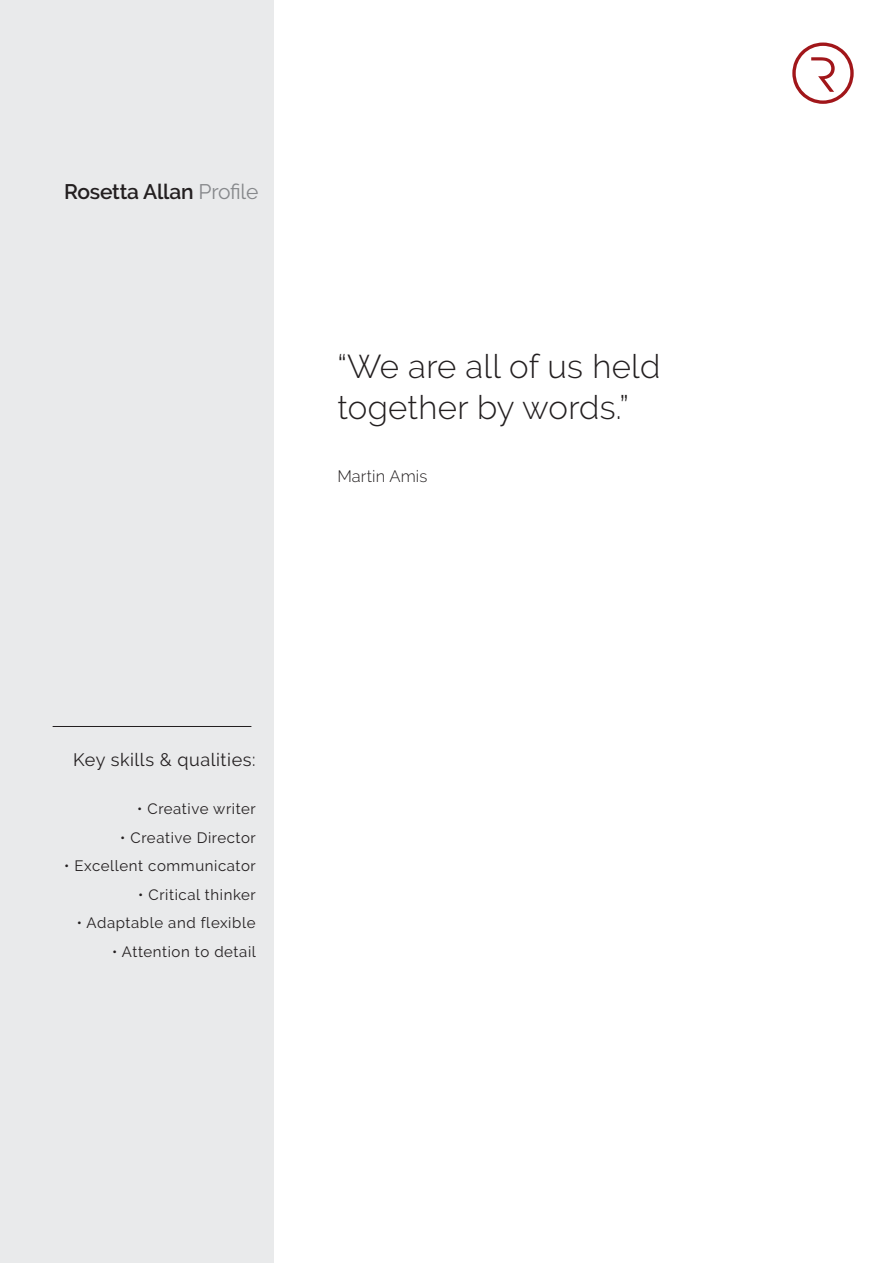
<style>
.page{position:relative;width:893px;height:1263px;background:#fff}
.page>*{position:absolute;margin:0;border:0;box-sizing:border-box;transform-origin:0 0}
.t1{font:300 33px/40.5px "Raleway";letter-spacing:.01em;color:#231f20}
.t2{font:600 21px "Raleway";letter-spacing:-.01em;color:#231f20}
.t3{font:18px "Raleway";letter-spacing:.03em;color:#231f20}
.t4{font:300 16.5px "Raleway";letter-spacing:.01em;color:#231f20}
.t5{font:15px "Raleway";letter-spacing:.04em;color:#231f20}
.s1{font-weight:400;color:#86888b}
</style>
<div class="page">
<div style="left:0;top:0;width:273px;height:1263px;background:#e9eaeb"></div>
<hr style="left:53px;top:726px;width:198px;height:1px;background:#231f20">
<svg style="left:792px;top:43px;width:62px;height:61px"></svg>
<p class="t2" style="left:64px;top:180px;width:196px">Rosetta Allan <span class="s1">Profile</span></p>
<p class="t1" style="left:337px;top:346px;width:325px">“We are all of us held together by words.”</p>
<p class="t4" style="left:337px;top:466px;width:92px">Martin Amis</p>
<p class="t3" style="left:73px;top:749px;width:184px">Key skills &amp; qualities:</p>
<p class="t5" style="left:137px;top:800px;width:120px">• Creative writer</p>
<p class="t5" style="left:120px;top:828px;width:137px">• Creative Director</p>
<p class="t5" style="left:64px;top:857px;width:193px">• Excellent communicator</p>
<p class="t5" style="left:138px;top:885px;width:119px">• Critical thinker</p>
<p class="t5" style="left:77px;top:914px;width:180px">• Adaptable and flexible</p>
<p class="t5" style="left:112px;top:942px;width:145px">• Attention to detail</p>
</div>
